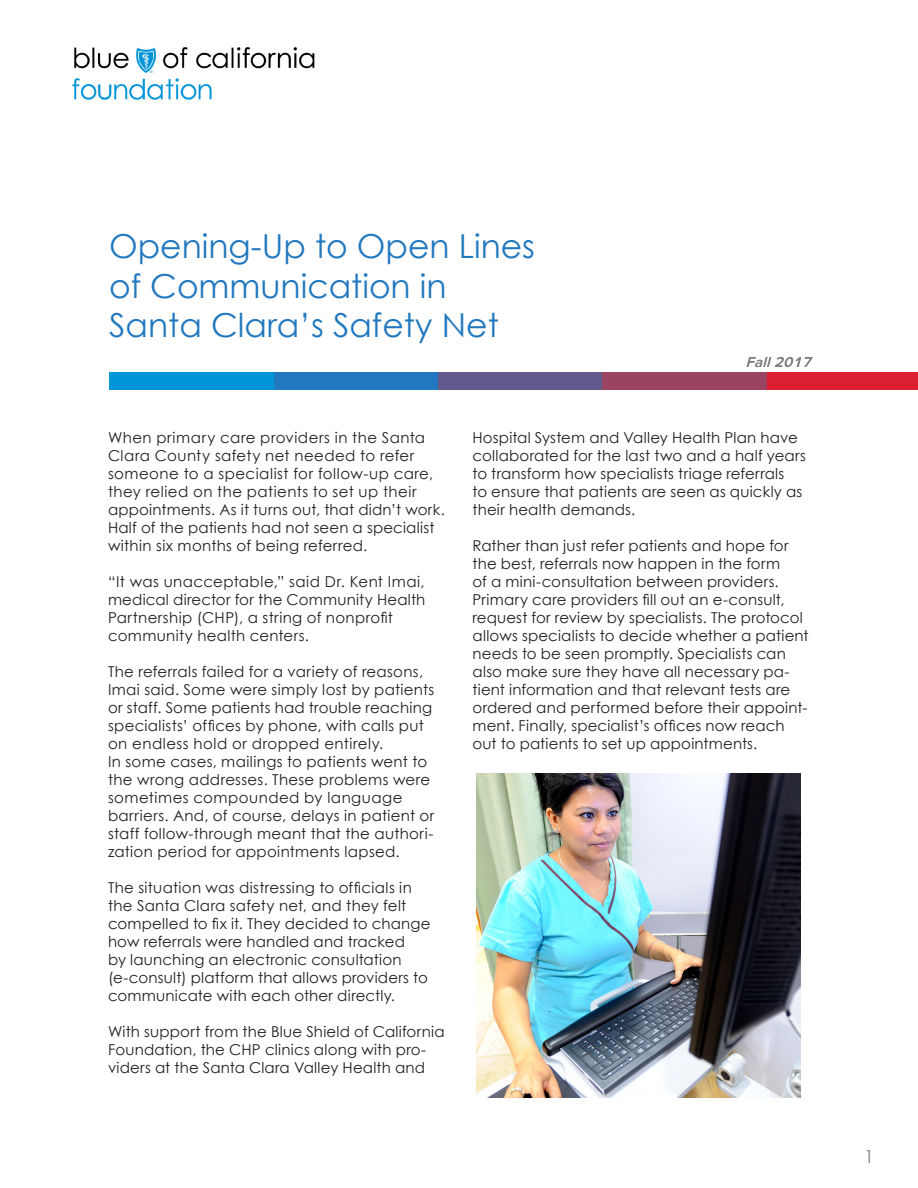
<style>
.page{position:relative;width:918px;height:1188px;background:#fff}
.page>*{position:absolute;margin:0;border:0;box-sizing:border-box;transform-origin:0 0}
.t1{font:33px/39.6px "Century Gothic";color:#2278be}
.t2{font:18px "Century Gothic";color:#7e8083}
.t3{font:15px/18px "Century Gothic";letter-spacing:.015em;color:#231f20}
</style>
<div class="page">
<img style="left:72px;top:47px;width:243px;height:53px">
<div style="left:110px;top:372px;width:164px;height:18px;background:#0095d9"></div>
<div style="left:274px;top:372px;width:164px;height:18px;background:#2278be"></div>
<div style="left:438px;top:372px;width:165px;height:18px;background:#64598d"></div>
<div style="left:603px;top:372px;width:164px;height:18px;background:#9b4462"></div>
<div style="left:767px;top:372px;width:151px;height:18px;background:#db1e30"></div>
<img style="left:476px;top:773px;width:324px;height:324px">
<svg style="left:746px;top:357px;width:67px;height:10px"></svg>
<p class="t1" style="left:109px;top:226px;width:427px">Opening-Up to Open Lines of Communication in<br>Santa Clara’s Safety Net</p>
<p class="t3" style="left:108px;top:429px;width:338px">When primary care providers in the Santa Clara County safety net needed to refer someone to a specialist for follow-up care, they relied on the patients to set up their appointments. As it turns out, that didn’t work.<br>Half of the patients had not seen a specialist within six months of being referred.</p>
<p class="t3" style="left:108px;top:573px;width:319px">“It was unacceptable,” said Dr. Kent Imai, medical director for the Community Health Partnership (CHP), a string of nonprofit community health centers.</p>
<p class="t3" style="left:108px;top:663px;width:328px">The referrals failed for a variety of reasons, Imai said. Some were simply lost by patients or staff. Some patients had trouble reaching specialists’ offices by phone, with calls put on endless hold or dropped entirely.<br>In some cases, mailings to patients went to the wrong addresses. These problems were sometimes compounded by language barriers. And, of course, delays in patient or staff follow-through meant that the authori&shy;zation period for appointments lapsed.</p>
<p class="t3" style="left:108px;top:879px;width:324px">The situation was distressing to officials in the Santa Clara safety net, and they felt compelled to fix it. They decided to change how referrals were handled and tracked<br>by launching an electronic consultation (e-consult) platform that allows providers to communicate with each other directly.</p>
<p class="t3" style="left:108px;top:1023px;width:338px">With support from the Blue Shield of California<br>Foundation, the CHP clinics along with pro&shy;viders at the Santa Clara Valley Health and</p>
<p class="t3" style="left:472px;top:429px;width:335px">Hospital System and Valley Health Plan have collaborated for the last two and a half years to transform how specialists triage referrals<br>to ensure that patients are seen as quickly as their health demands.</p>
<p class="t3" style="left:472px;top:537px;width:338px">Rather than just refer patients and hope for the best, referrals now happen in the form<br>of a mini-consultation between providers.<br>Primary care providers fill out an e-consult, request for review by specialists. The protocol allows specialists to decide whether a patient needs to be seen promptly. Specialists can also make sure they have all necessary pa&shy;tient information and that relevant tests are ordered and performed before their appoint&shy;ment. Finally, specialist’s offices now reach out to patients to set up appointments.</p>
<p class="t2" style="left:864px;top:1145px;width:11px">1</p>
</div>
